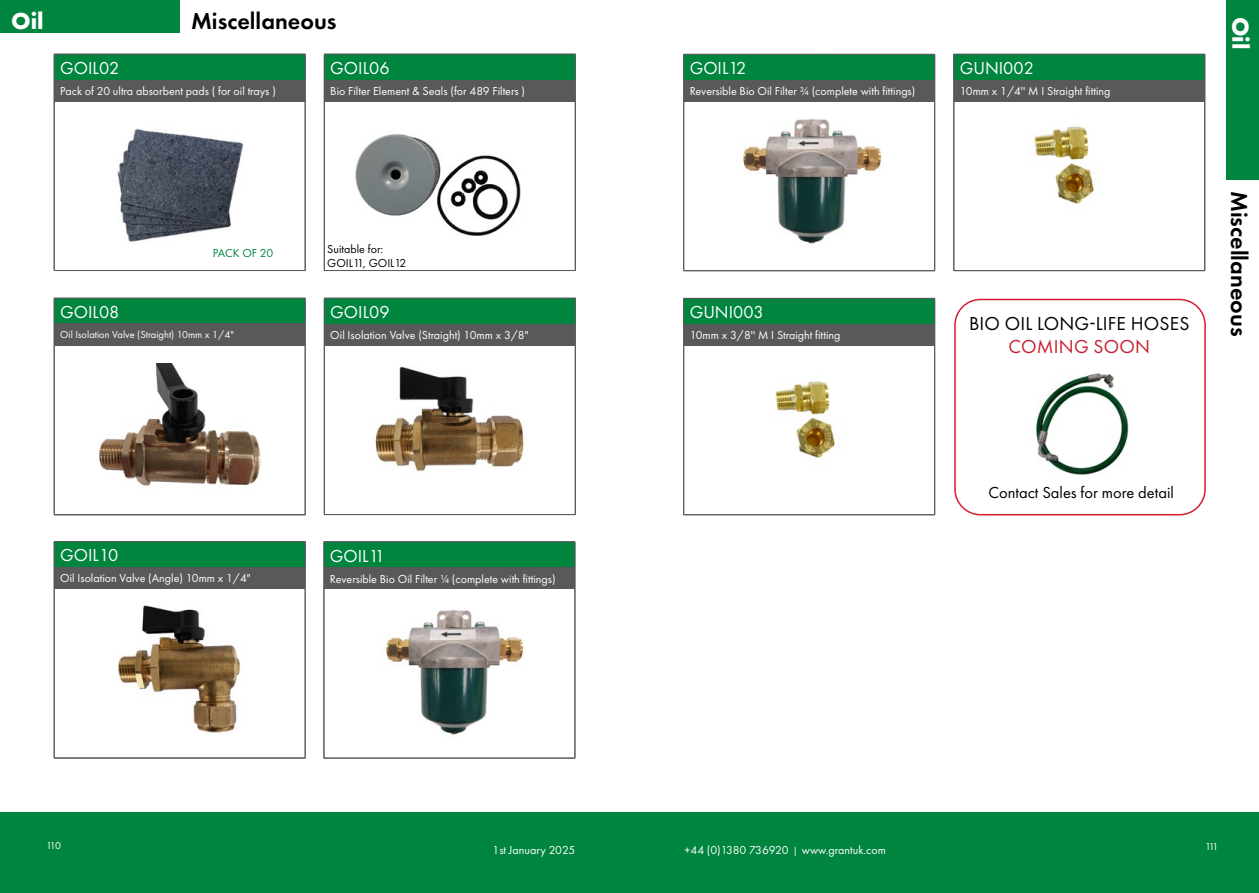
<style>
.page{position:relative;width:1259px;height:893px;background:#fff}
.page>*{position:absolute;margin:0;border:0;box-sizing:border-box;transform-origin:0 0}
.t1{font:600 24px "Futura PT";color:#000}
.t2{font:700 24px "Futura PT";color:#fff}
.t3{font:19.5px "Futura PT";letter-spacing:.01em;color:#000}
.t4{font:19.5px "Futura PT";letter-spacing:.01em;color:#c7202f}
.t5{font:18px "Futura PT";color:#fff}
.t6{font:16.5px "Futura PT";color:#000}
.t7{font:12px "Futura PT";color:#fff}
.t8{font:12px/14.4px "Futura PT";color:#000}
.t9{font:12px "Futura PT";letter-spacing:-.02em;color:#00853e}
.t10{font:10.5px "Futura PT";color:#fff}
.s1{font-size:13.5px}
</style>
<div class="page">
<div style="left:0;top:812px;width:1259px;height:81px;background:#00853e"></div>
<div style="left:1226px;top:0;width:33px;height:180px;background:#00853e"></div>
<div style="left:0;top:0;width:180px;height:33px;background:#00853e"></div>
<hr style="left:54px;top:514px;width:133px;height:1px;background:#58595b">
<hr style="left:187px;top:514px;width:118px;height:1px;background:#58595b">
<hr style="left:324px;top:541px;width:133px;height:1px;background:#58595b">
<hr style="left:457px;top:541px;width:118px;height:1px;background:#58595b">
<div style="left:954px;top:299px;width:251px;height:216px;border:2px solid #da1a32;border-radius:26px"></div>
<img style="left:117px;top:128px;width:126px;height:114px">
<img style="left:355px;top:134px;width:166px;height:102px">
<svg style="left:54px;top:298px;width:252px;height:47px;background:#2b6f4c"></svg>
<hr style="left:54px;top:344px;width:1px;height:171px;background:#58595b">
<hr style="left:305px;top:344px;width:1px;height:171px;background:#58595b">
<hr style="left:54px;top:515px;width:133px;height:1px;background:#58595b">
<hr style="left:187px;top:515px;width:118px;height:1px;background:#58595b">
<img style="left:99px;top:364px;width:162px;height:123px">
<svg style="left:324px;top:298px;width:252px;height:47px;background:#29704b"></svg>
<hr style="left:324px;top:345px;width:1px;height:169px;background:#58595b">
<hr style="left:575px;top:345px;width:1px;height:169px;background:#58595b">
<hr style="left:324px;top:514px;width:133px;height:1px;background:#58595b">
<hr style="left:457px;top:514px;width:118px;height:1px;background:#58595b">
<img style="left:375px;top:367px;width:150px;height:105px">
<svg style="left:953px;top:54px;width:252px;height:47px;background:#29704b"></svg>
<hr style="left:953px;top:101px;width:1px;height:169px;background:#58595b">
<hr style="left:1204px;top:101px;width:1px;height:169px;background:#58595b">
<hr style="left:953px;top:270px;width:133px;height:1px;background:#58595b">
<hr style="left:1086px;top:270px;width:119px;height:1px;background:#58595b">
<svg style="left:683px;top:298px;width:252px;height:47px;background:#29704b"></svg>
<hr style="left:683px;top:345px;width:1px;height:170px;background:#58595b">
<hr style="left:934px;top:345px;width:1px;height:170px;background:#58595b">
<hr style="left:683px;top:514px;width:133px;height:1px;background:#58595b">
<hr style="left:816px;top:514px;width:119px;height:1px;background:#58595b">
<img style="left:1034px;top:126px;width:60px;height:79px">
<img style="left:775px;top:381px;width:60px;height:78px">
<svg style="left:54px;top:541px;width:252px;height:48px;background:#2a6f4c"></svg>
<hr style="left:54px;top:588px;width:1px;height:170px;background:#58595b">
<hr style="left:305px;top:588px;width:1px;height:170px;background:#58595b">
<hr style="left:54px;top:758px;width:133px;height:1px;background:#58595b">
<hr style="left:187px;top:758px;width:118px;height:1px;background:#58595b">
<img style="left:118px;top:605px;width:122px;height:128px">
<svg style="left:324px;top:542px;width:251px;height:47px;background:#2a6f4b"></svg>
<hr style="left:324px;top:589px;width:1px;height:169px;background:#58595b">
<hr style="left:574px;top:589px;width:1px;height:169px;background:#58595b">
<hr style="left:324px;top:758px;width:133px;height:1px;background:#58595b">
<hr style="left:457px;top:758px;width:118px;height:1px;background:#58595b">
<svg style="left:683px;top:54px;width:252px;height:47px;background:#29704b"></svg>
<hr style="left:683px;top:101px;width:1px;height:170px;background:#58595b">
<hr style="left:934px;top:101px;width:1px;height:170px;background:#58595b">
<hr style="left:683px;top:270px;width:133px;height:1px;background:#58595b">
<hr style="left:816px;top:270px;width:119px;height:1px;background:#58595b">
<img style="left:385px;top:609px;width:139px;height:126px">
<img style="left:742px;top:118px;width:140px;height:126px">
<img style="left:1035px;top:373px;width:94px;height:102px">
<svg style="left:54px;top:54px;width:252px;height:47px;background:#29704b"></svg>
<hr style="left:54px;top:101px;width:1px;height:169px;background:#58595b">
<hr style="left:305px;top:101px;width:1px;height:169px;background:#58595b">
<hr style="left:54px;top:270px;width:133px;height:1px;background:#58595b">
<hr style="left:187px;top:270px;width:118px;height:1px;background:#58595b">
<svg style="left:324px;top:54px;width:252px;height:47px;background:#29704b"></svg>
<hr style="left:324px;top:101px;width:1px;height:169px;background:#58595b">
<hr style="left:575px;top:101px;width:1px;height:169px;background:#58595b">
<hr style="left:324px;top:270px;width:133px;height:1px;background:#58595b">
<hr style="left:457px;top:270px;width:118px;height:1px;background:#58595b">
<h1 class="t2" style="left:11px;top:5px;width:34px">Oil</h1>
<h1 class="t1" style="left:191px;top:6px;width:147px">Miscellaneous</h1>
<h3 class="t5" style="left:60px;top:57px;width:61px">GOIL02</h3>
<p class="t7" style="left:60px;top:84px;width:217px">Pack of 20 ultra absorbent pads ( for oil trays )</p>
<h3 class="t5" style="left:330px;top:57px;width:61px">GOIL06</h3>
<p class="t7" style="left:330px;top:84px;width:196px">Bio Filter Element &amp; Seals (for 489 Filters )</p>
<p class="t9" style="left:213px;top:246px;width:62px">PACK OF 20</p>
<h3 class="t5" style="left:60px;top:301px;width:61px">GOIL08</h3>
<p class="t10" style="left:60px;top:328px;width:175px">Oil Isolation Valve (Straight) 10mm x 1/4"</p>
<p class="t8" style="left:327px;top:242px;width:81px">Suitable for:<br>GOIL11, GOIL12</p>
<h3 class="t5" style="left:330px;top:301px;width:61px">GOIL09</h3>
<p class="t7" style="left:330px;top:328px;width:200px">Oil Isolation Valve (Straight) 10mm x 3/8"</p>
<h3 class="t5" style="left:60px;top:545px;width:60px">GOIL10</h3>
<p class="t7" style="left:60px;top:571px;width:192px">Oil Isolation Valve (Angle) 10mm x 1/4"</p>
<h3 class="t5" style="left:330px;top:545px;width:57px">GOIL11</h3>
<p class="t7" style="left:330px;top:572px;width:227px">Reversible Bio Oil Filter ¼ (complete with fittings)</p>
<h3 class="t5" style="left:689px;top:57px;width:58px">GOIL12</h3>
<p class="t7" style="left:689px;top:84px;width:227px">Reversible Bio Oil Filter ¾ (complete with fittings)</p>
<h3 class="t5" style="left:689px;top:301px;width:76px">GUNI003</h3>
<p class="t7" style="left:689px;top:328px;width:152px">10mm x 3/8'' M I Straight fitting</p>
<h3 class="t5" style="left:959px;top:57px;width:76px">GUNI002</h3>
<p class="t7" style="left:959px;top:84px;width:152px">10mm x 1/4'' M I Straight fitting</p>
<h2 class="t3" style="left:969px;top:312px;width:222px">BIO OIL LONG-LIFE HOSES</h2>
<h2 class="t4" style="left:1008px;top:335px;width:143px">COMING SOON</h2>
<h1 class="t2" style="left:1256px;top:16px;width:34px;rotate:90deg">Oil</h1>
<h1 class="t1" style="left:1254px;top:191px;width:147px;rotate:90deg">Miscellaneous</h1>
<h3 class="t6" style="left:988px;top:482px;width:187px">Contact Sales for more detail</h3>
<p class="t10" style="left:46px;top:840px;width:16px">110</p>
<p class="t10" style="left:1205px;top:840px;width:15px">111</p>
<p class="t7" style="left:684px;top:843px;width:105px">+44 (0)1380 736920</p>
<p class="t7" style="left:492px;top:843px;width:84px">1st January 2025</p>
<p class="t7" style="left:794px;top:843px;width:93px"><span class="s1">I</span> www.grantuk.com</p>
</div>
